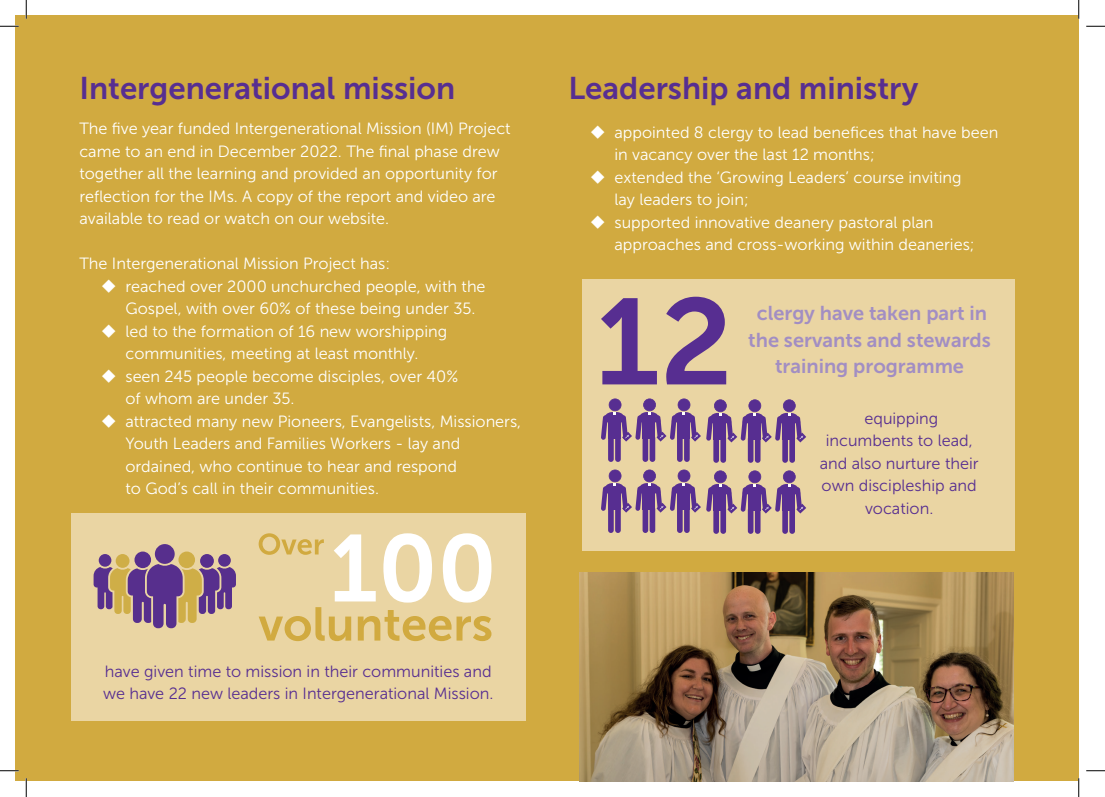
<style>
.page{position:relative;width:1105px;height:797px;background:#fff}
.page>*{position:absolute;margin:0;border:0;box-sizing:border-box;transform-origin:0 0}
.t1{font:31.25px "Museo Sans 700";color:#572e91}
.t2{font:20px/26.2px "Museo Sans 700";color:#a28ec3;text-align:center}
.t3{font:16.25px/22.5px "Museo Sans 300";color:#fff}
.t4{font:16.25px/22.5px "Museo Sans 300";color:#572e91}
</style>
<div class="page">
<div style="left:16px;top:16px;width:1063px;height:765px;background:#d1aa40"></div>
<div style="left:71px;top:513px;width:455px;height:208px;background:#ead5a3"></div>
<svg style="left:259px;top:533px;width:232px;height:108px"></svg>
<svg style="left:94px;top:564px;width:142px;height:64px"></svg>
<div style="left:155px;top:544px;width:20px;height:20px;background:#572f8d;border-radius:50%"></div>
<div style="left:178px;top:551px;width:17px;height:17px;background:#cfae47;border-radius:50%"></div>
<div style="left:134px;top:551px;width:17px;height:17px;background:#572f8d;border-radius:50%"></div>
<div style="left:200px;top:554px;width:14px;height:14px;background:#572f8d;border-radius:50%"></div>
<div style="left:116px;top:554px;width:13px;height:14px;background:#cfae47;border-radius:50%"></div>
<div style="left:99px;top:554px;width:12px;height:12px;background:#572f8d;border-radius:50%"></div>
<div style="left:218px;top:554px;width:13px;height:12px;background:#572f8d;border-radius:50%"></div>
<div style="left:583px;top:279px;width:432px;height:272px;background:#ead5a3"></div>
<svg style="left:601px;top:297px;width:125px;height:87px"></svg>
<svg style="left:601px;top:398px;width:205px;height:65px"></svg>
<svg style="left:601px;top:469px;width:205px;height:65px"></svg>
<img style="left:580px;top:572px;width:433px;height:209px">
<svg style="left:0;top:25px;width:19px;height:2px"></svg>
<svg style="left:1086px;top:25px;width:19px;height:2px"></svg>
<svg style="left:0;top:770px;width:19px;height:1px"></svg>
<svg style="left:1086px;top:770px;width:19px;height:1px"></svg>
<svg style="left:25px;top:0;width:2px;height:19px"></svg>
<svg style="left:25px;top:778px;width:2px;height:19px"></svg>
<svg style="left:1078px;top:0;width:1px;height:19px"></svg>
<svg style="left:1078px;top:778px;width:1px;height:19px"></svg>
<h1 class="t1" style="left:79px;top:71px;width:377px">Intergenerational mission</h1>
<p class="t3" style="left:79px;top:117px;width:433px">The five year funded Intergenerational Mission (IM) Project came to an end in December 2022. The final phase drew together all the learning and provided an opportunity for reflection for the IMs. A copy of the report and video are available to read or watch on our website.</p>
<p class="t3" style="left:125px;top:252px;width:397px;text-indent:-46px">The Intergenerational Mission Project has:<br>reached over 2000 unchurched people, with the Gospel, with over 60% of these being under 35.<br>led to the formation of 16 new worshipping communities, meeting at least monthly.<br>seen 245 people become disciples, over 40%<br>of whom are under 35.<br>attracted many new Pioneers, Evangelists, Missioners, Youth Leaders and Families Workers - lay and ordained, who continue to hear and respond<br>to God’s call in their communities.</p>
<h1 class="t1" style="left:568px;top:71px;width:351px">Leadership and ministry</h1>
<p class="t3" style="left:614px;top:121px;width:385px">appointed 8 clergy to lead benefices that have been in vacancy over the last 12 months;<br>extended the ‘Growing Leaders’ course inviting<br>lay leaders to join;<br>supported innovative deanery pastoral plan approaches and cross-working within deaneries;</p>
<p class="t2" style="left:748px;top:300px;width:244px">clergy have taken part in the servants and stewards training programme</p>
<p class="t4" style="left:820px;top:407px;width:160px;text-align:center">equipping incumbents to lead, and also nurture their own discipleship and vocation.</p>
<p class="t4" style="left:103px;top:660px;width:392px">have given time to mission in their communities and we have 22 new leaders in Intergenerational Mission.</p>
</div>
